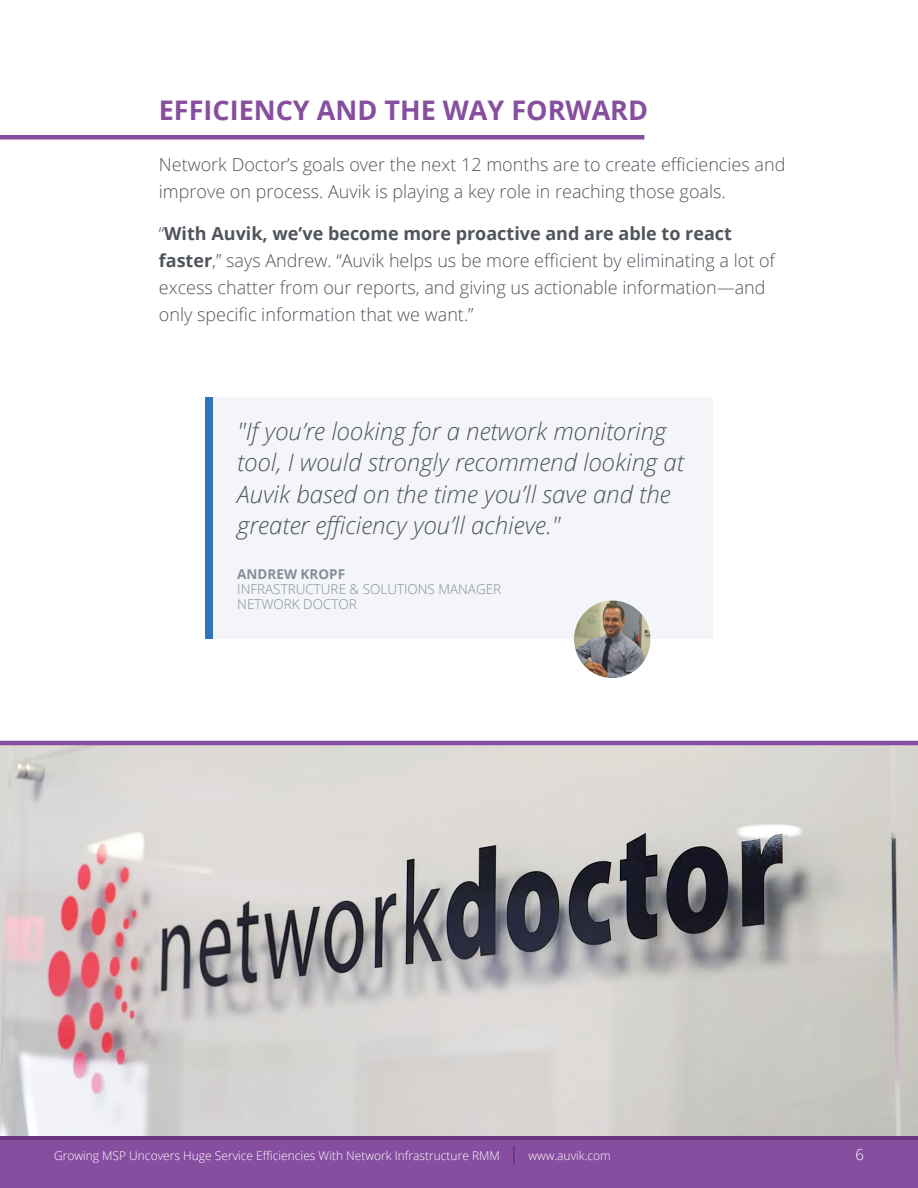
<style>
.page{position:relative;width:918px;height:1188px;background:#fff}
.page>*{position:absolute;margin:0;border:0;box-sizing:border-box;transform-origin:0 0}
.Headline_1{font:700 27px "Open Sans";color:#874e9f}
.t1{font:italic 300 24px/31.5px "Open Sans";color:#50545c}
.t2{font:300 18px/27px "Open Sans";color:#50545c}
.t3{font:300 15px "Open Sans";color:#fff}
.t4{font:300 13.5px/15px "Open Sans";color:#878c99}
.t5{font:300 12px "Open Sans";color:#fff}
.s1{font-weight:700}
.s2{font-size:18px;color:#4e1e62}
</style>
<div class="page">
<svg style="left:0;top:1136px;width:918px;height:52px;background:#844c9c"></svg>
<div style="left:0;top:135px;width:644px;height:5px;background:#874e9f"></div>
<div style="left:212px;top:397px;width:501px;height:242px;background:#f3f5f9"></div>
<div style="left:205px;top:397px;width:7px;height:242px;background:#3075bb"></div>
<img style="left:574px;top:601px;width:77px;height:76px">
<img style="left:0;top:745px;width:918px;height:391px">
<hr style="left:0;top:741px;width:918px;height:4px;background:#874e9f">
<p class="Headline_1" style="left:159px;top:91px;width:491px">EFFICIENCY AND THE WAY FORWARD</p>
<p class="t2" style="left:159px;top:150px;width:628px">Network Doctor’s goals over the next 12 months are to create efficiencies and improve on process. Auvik is playing a key role in reaching those goals.</p>
<p class="t2" style="left:159px;top:219px;width:618px">“<span class="s1">With Auvik, we’ve become more proactive and are able to react faster</span>,” says Andrew. “Auvik helps us be more efficient by eliminating a lot of excess chatter from our reports, and giving us actionable information—and only specific information that we want.”</p>
<p class="t1" style="left:237px;top:414px;width:448px">"If you’re looking for a network monitoring tool, I would strongly recommend looking at Auvik based on the time you’ll save and the greater efficiency you’ll achieve."</p>
<p class="t4" style="left:237px;top:566px;width:265px"><span class="s1">ANDREW KROPF<br></span>INFRASTRUCTURE &amp; SOLUTIONS MANAGER<br>NETWORK DOCTOR</p>
<p class="t5" style="left:54px;top:1148px;width:558px">Growing MSP Uncovers Huge Service Efficiencies With Network Infrastructure RMM <span class="s2">|</span> www.auvik.com</p>
<p class="t3" style="left:855px;top:1145px;width:10px">6</p>
</div>
